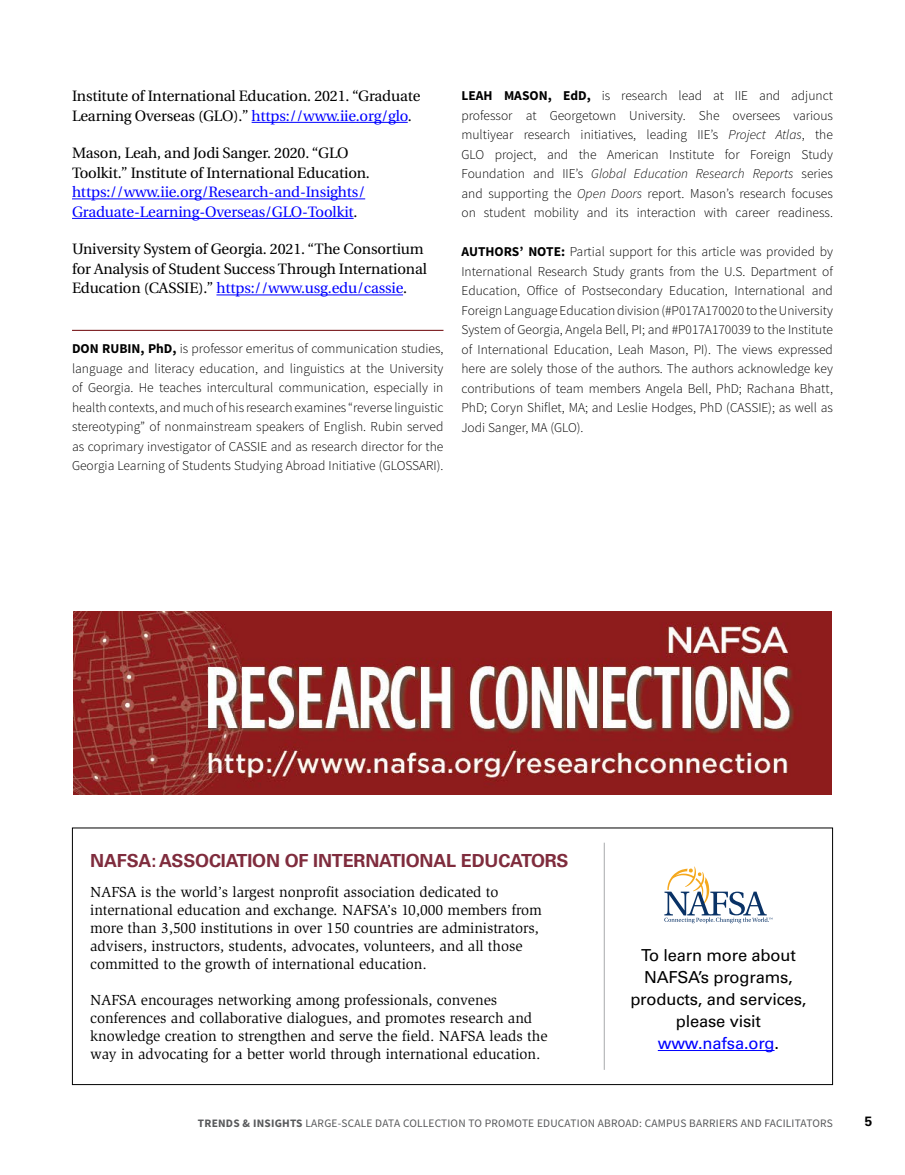
<style>
.page{position:relative;width:905px;height:1175px;background:#fff}
.page>*{position:absolute;margin:0;border:0;box-sizing:border-box;transform-origin:0 0}
.t1{font:700 18px "Univers";letter-spacing:-.01em;color:#7f2c3d}
.t2{font:16.5px/21.9px "Univers";letter-spacing:-.01em;color:#000;text-align:center}
.t3{font:15px/18px "Slimbach";letter-spacing:-.005em;color:#000}
.t4{font:15px/19.5px "Utopia";letter-spacing:-.01em;color:#000}
.t5{font:15px/19.5px "Utopia";letter-spacing:-.01em;color:#00f}
.t6{font:300 13.5px/19.5px "Source Sans Pro";color:#000;text-align:justify}
.t7{font:700 13.5px "Univers";color:#000}
.t8{font:11.4px "Source Sans Pro";letter-spacing:.02em;color:#58595b}
.s1{color:#00f}
.s2{color:#000}
.s3{font-weight:700}
.s4{font-style:italic}
</style>
<div class="page">
<hr style="left:251px;top:122px;width:157px;height:1px;background:#00f">
<hr style="left:72px;top:198px;width:293px;height:1px;background:#00f">
<hr style="left:72px;top:218px;width:281px;height:1px;background:#00f">
<hr style="left:216px;top:294px;width:187px;height:1px;background:#00f">
<hr style="left:72px;top:330px;width:371px;height:1px;background:#7b1d20">
<img style="left:73px;top:611px;width:758px;height:183px">
<hr style="left:604px;top:842px;width:1px;height:227px;background:#a7a9ac">
<hr style="left:657px;top:1050px;width:117px;height:1px;background:#00f">
<svg style="left:664px;top:866px;width:108px;height:57px"></svg>
<p class="t4" style="left:72px;top:87px;width:350px">Institute of International Education. 2021. “Graduate<br>Learning Overseas (GLO).” <span class="s1">https://www.iie.org/glo</span>.</p>
<p class="t4" style="left:72px;top:144px;width:299px">Mason, Leah, and Jodi Sanger. 2020. “GLO<br>Toolkit.” Institute of International Education.</p>
<p class="t5" style="left:72px;top:183px;width:295px">https://www.iie.org/Research-and-Insights/<br>Graduate-Learning-Overseas/GLO-Toolkit<span class="s2">.</span></p>
<p class="t4" style="left:72px;top:240px;width:356px">University System of Georgia. 2021. “The Consortium for Analysis of Student Success Through International<br>Education (CASSIE).” <span class="s1">https://www.usg.edu/cassie</span>.</p>
<p class="t6" style="left:72px;top:339px;width:373px"><span class="s3">DON RUBIN, PhD,</span> is professor emeritus of communication studies, language and literacy education, and linguistics at the University of Georgia. He teaches intercultural communication, especially in health contexts, and much of his research examines “reverse linguistic stereotyping” of nonmainstream speakers of English. Rubin served as coprimary investigator of CASSIE and as research director for the Georgia Learning of Students Studying Abroad Initiative (GLOSSARI).</p>
<p class="t6" style="left:461px;top:86px;width:373px"><span class="s3">LEAH MASON, EdD,</span> is research lead at IIE and adjunct professor at Georgetown University. She oversees various multiyear research initiatives, leading IIE’s <span class="s4">Project Atlas</span>, the GLO project, and the American Institute for Foreign Study Foundation and IIE’s <span class="s4">Global Education Research Reports</span> series and supporting the <span class="s4">Open Doors</span> report. Mason’s research focuses on student mobility and its interaction with career readiness.</p>
<p class="t6" style="left:461px;top:242px;width:373px"><span class="s3">AUTHORS’ NOTE:</span> Partial support for this article was provided by International Research Study grants from the U.S. Department of Education, Office of Postsecondary Education, International and Foreign Language Education division (#P017A170020 to the University System of Georgia, Angela Bell, PI; and #P017A170039 to the Institute of International Education, Leah Mason, PI). The views expressed here are solely those of the authors. The authors acknowledge key contributions of team members Angela Bell, PhD; Rachana Bhatt, PhD; Coryn Shiflet, MA; and Leslie Hodges, PhD (CASSIE); as well as Jodi Sanger, MA (GLO).</p>
<h1 class="t1" style="left:90px;top:850px;width:480px">NAFSA: ASSOCIATION OF INTERNATIONAL EDUCATORS</h1>
<p class="t3" style="left:90px;top:883px;width:453px">NAFSA is the world’s largest nonprofit association dedicated to international education and exchange. NAFSA’s 10,000 members from more than 3,500 institutions in over 150 countries are administrators, advisers, instructors, students, advocates, volunteers, and all those committed to the growth of international education.</p>
<p class="t3" style="left:90px;top:991px;width:459px">NAFSA encourages networking among professionals, convenes conferences and collaborative dialogues, and promotes research and knowledge creation to strengthen and serve the field. NAFSA leads the way in advocating for a better world through international education.</p>
<p class="t2" style="left:630px;top:944px;width:178px">To learn more about<br>NAFSA’s programs, products, and services, please visit <span class="s1">www.nafsa.org</span>.</p>
<p class="t8" style="left:198px;top:1115px;width:636px"><span class="s3">TRENDS &amp; INSIGHTS</span> LARGE-SCALE DATA COLLECTION TO PROMOTE EDUCATION ABROAD: CAMPUS BARRIERS AND FACILITATORS</p>
<p class="t7" style="left:864px;top:1113px;width:9px">5</p>
</div>
